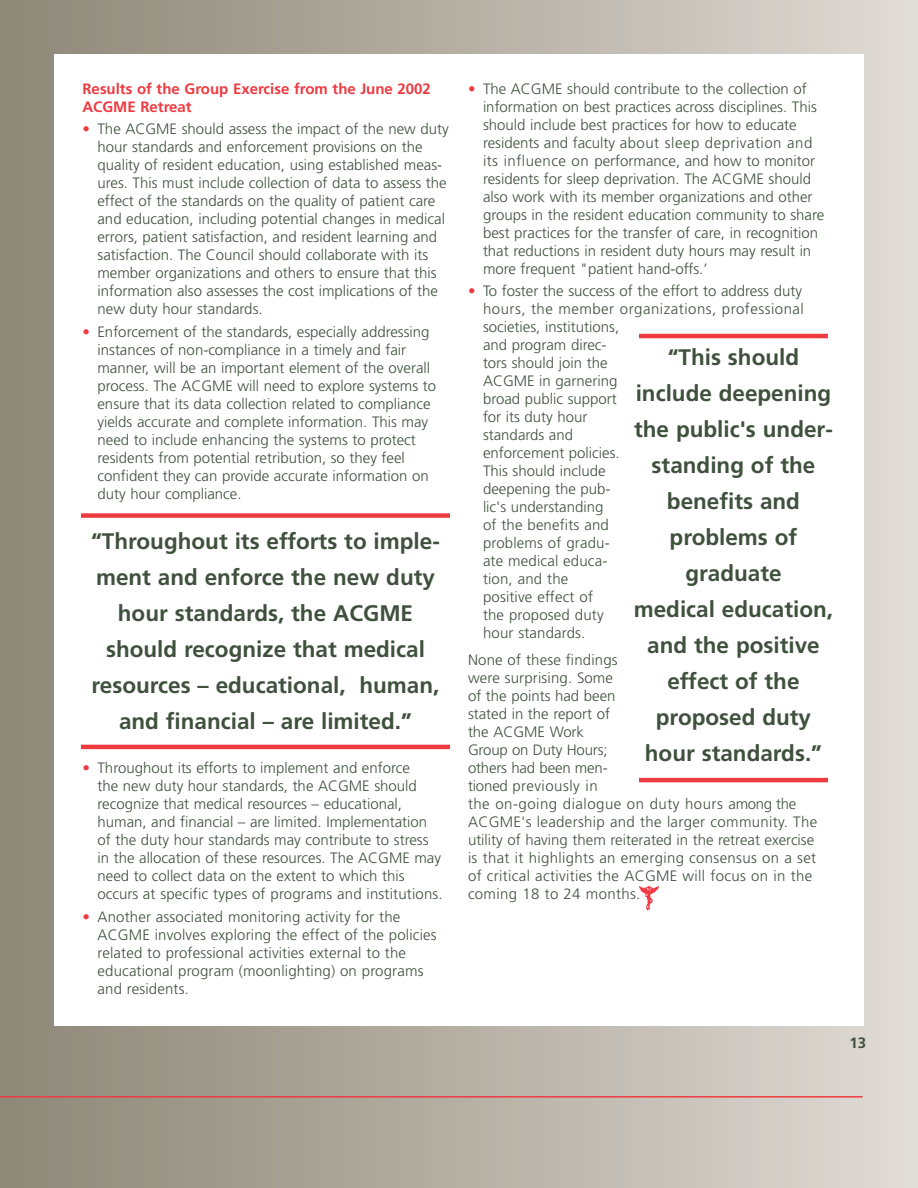
<style>
.page{position:relative;width:918px;height:1188px;background:#fff}
.page>*{position:absolute;margin:0;border:0;box-sizing:border-box;transform-origin:0 0}
.t1{font:700 22.5px/36px "Frutiger";color:#3f513d;text-align:center}
.t2{font:300 15px/18px "Frutiger";color:#3f513d}
.t3{font:300 15px/18px "Frutiger";letter-spacing:.02em;color:#3f513d}
.t4{font:700 15px/18px "Frutiger";color:#ee3a41}
.t5{font:700 15px "Frutiger";color:#3f513d}
.s1{color:#ee3a41}
</style>
<div class="page">
<div style="left:0;top:0;width:918px;height:1188px;background:linear-gradient(to right,#8c8676,#dfdbd4)"></div>
<hr style="left:0;top:1096px;width:863px;height:2px;background:#ee3a41">
<div style="left:54px;top:54px;width:810px;height:972px;background:#fff"></div>
<div style="left:81px;top:513px;width:369px;height:5px;background:#ee3a41"></div>
<hr style="left:81px;top:745px;width:369px;height:4px;background:#ee3a41">
<hr style="left:639px;top:334px;width:189px;height:4px;background:#ee3a41">
<hr style="left:639px;top:778px;width:189px;height:4px;background:#ee3a41">
<img style="left:640px;top:887px;width:19px;height:23px">
<p class="t4" style="left:83px;top:81px;width:350px">Results of the Group Exercise from the June 2002<br>ACGME Retreat</p>
<p class="t2" style="left:98px;top:121px;width:353px;text-indent:-15px"><span class="s1">•</span> The ACGME should assess the impact of the new duty hour standards and enforcement provisions on the quality of resident education, using established meas&shy;ures. This must include collection of data to assess the effect of the standards on the quality of patient care and education, including potential changes in medical errors, patient satisfaction, and resident learning and satisfaction. The Council should collaborate with its member organizations and others to ensure that this information also assesses the cost implications of the new duty hour standards.</p>
<p class="t2" style="left:98px;top:324px;width:340px;text-indent:-15px"><span class="s1">•</span> Enforcement of the standards, especially addressing instances of non-compliance in a timely and fair manner, will be an important element of the overall process. The ACGME will need to explore systems to ensure that its data collection related to compliance yields accurate and complete information. This may need to include enhancing the systems to protect residents from potential retribution, so they feel confident they can provide accurate information on duty hour compliance.</p>
<h1 class="t1" style="left:91px;top:525px;width:350px">“Throughout its efforts to imple&shy;ment and enforce the new duty hour standards, the ACGME should recognize that medical resources – educational, human, and financial – are limited.”</h1>
<p class="t2" style="left:98px;top:760px;width:347px;text-indent:-15px"><span class="s1">•</span> Throughout its efforts to implement and enforce<br>the new duty hour standards, the ACGME should recognize that medical resources – educational, human, and financial – are limited. Implementation of the duty hour standards may contribute to stress in the allocation of these resources. The ACGME may need to collect data on the extent to which this occurs at specific types of programs and institutions.</p>
<p class="t2" style="left:98px;top:909px;width:341px;text-indent:-15px"><span class="s1">•</span> Another associated monitoring activity for the ACGME involves exploring the effect of the policies related to professional activities external to the educational program (moonlighting) on programs and residents.</p>
<p class="t2" style="left:483px;top:81px;width:343px;text-indent:-15px"><span class="s1">•</span> The ACGME should contribute to the collection of information on best practices across disciplines. This should include best practices for how to educate residents and faculty about sleep deprivation and its influence on performance, and how to monitor residents for sleep deprivation. The ACGME should also work with its member organizations and other groups in the resident education community to share best practices for the transfer of care, in recognition that reductions in resident duty hours may result in more frequent "patient hand-offs.’</p>
<p class="t2" style="left:483px;top:283px;width:322px;text-indent:-15px"><span class="s1">•</span> To foster the success of the effort to address duty hours, the member organizations, professional societies, institutions,<br>and program direc-<br>tors should join the<br>ACGME in garnering<br>broad public support<br>for its duty hour<br>standards and<br>enforcement policies.<br>This should include<br>deepening the pub-<br>lic's understanding<br>of the benefits and<br>problems of gradu-<br>ate medical educa-<br>tion, and the<br>positive effect of<br>the proposed duty<br>hour standards.</p>
<p class="t3" style="left:468px;top:652px;width:351px">None of these findings<br>were surprising. Some<br>of the points had been<br>stated in the report of<br>the ACGME Work<br>Group on Duty Hours;<br>others had been men-<br>tioned previously in<br>the on-going dialogue on duty hours among the<br>ACGME's leadership and the larger community. The utility of having them reiterated in the retreat exercise is that it highlights an emerging consensus on a set of critical activities the ACGME will focus on in the coming 18 to 24 months.</p>
<h1 class="t1" style="left:634px;top:341px;width:201px">“This should include deepening the public's under&shy;standing of the benefits and problems of graduate<br>medical education, and the positive effect of the proposed duty hour standards.”</h1>
<p class="t5" style="left:849px;top:1037px;width:18px">13</p>
</div>
